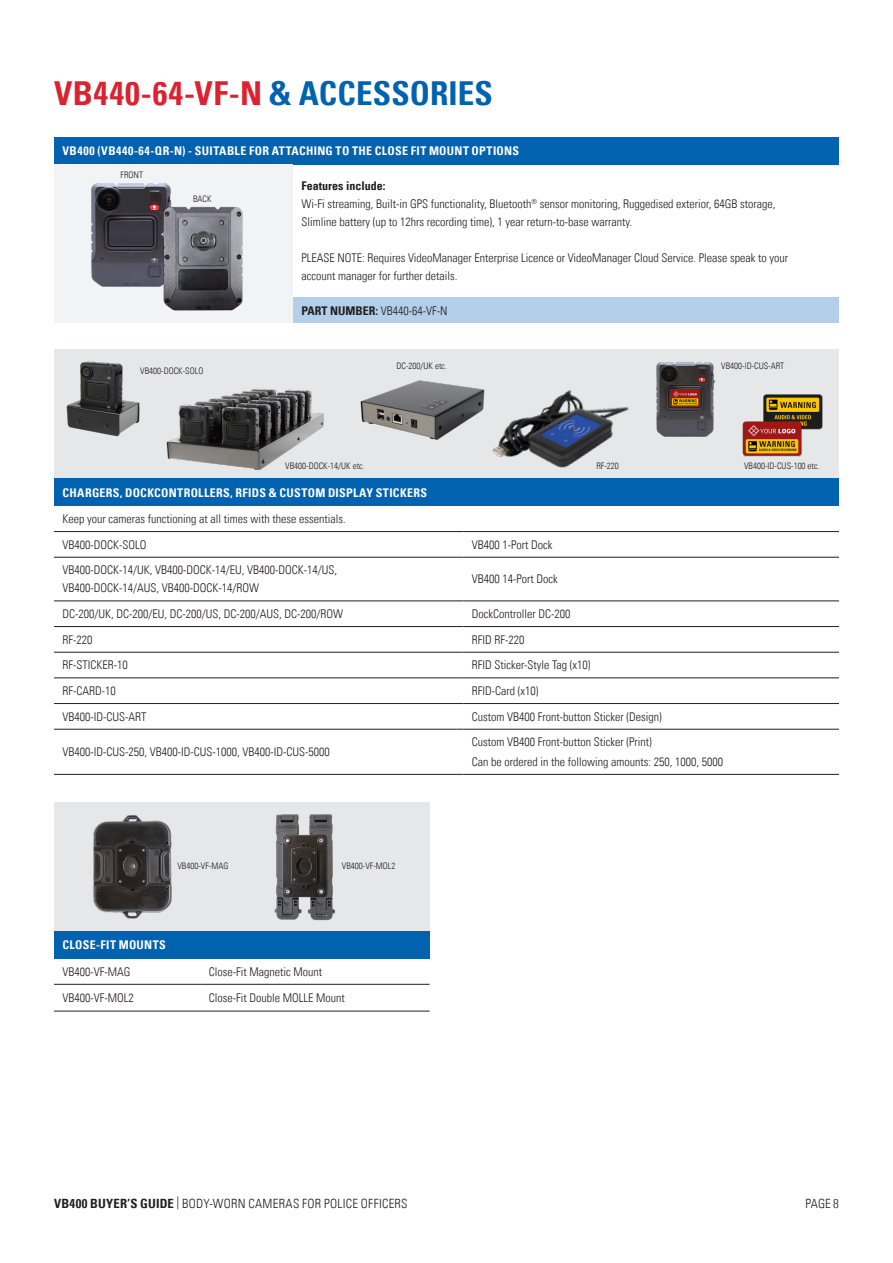
<style>
.page{position:relative;width:893px;height:1263px;background:#fff}
.page>*{position:absolute;margin:0;border:0;box-sizing:border-box;transform-origin:0 0}
.Body_Bold{font:700 condensed 33px "Univers LT";letter-spacing:.01em;color:#db2230}
.t1{font:300 condensed 12.75px "Univers LT";letter-spacing:.02em;color:#231f20}
.Body_Bold-2{font:300 condensed 12px/18px "Univers LT";color:#231f20}
.Body{font:300 condensed 12px "Univers LT";color:#231f20}
.Body_Text{font:700 condensed 12px "Univers LT";letter-spacing:.03em;color:#fff}
.Body_Bold-3{font:700 condensed 12px "Univers LT";color:#231f20}
.Body_Bold-4{font:300 condensed 9px "Univers LT";color:#231f20}
.s1{color:#0162b0}
.s2{font-weight:700}
</style>
<div class="page">
<div style="left:54px;top:137px;width:785px;height:27px;background:#0162b0"></div>
<div style="left:54px;top:164px;width:239px;height:159px;background:#f2f3f4"></div>
<div style="left:293px;top:297px;width:546px;height:26px;background:#b3cfe9"></div>
<div style="left:54px;top:349px;width:785px;height:130px;background:#e6e7e9"></div>
<div style="left:54px;top:479px;width:785px;height:27px;background:#0162b0"></div>
<hr style="left:54px;top:531px;width:409px;height:1px;background:#231f20">
<hr style="left:463px;top:531px;width:376px;height:1px;background:#231f20">
<hr style="left:54px;top:557px;width:409px;height:1px;background:#231f20">
<hr style="left:463px;top:557px;width:376px;height:1px;background:#231f20">
<hr style="left:54px;top:601px;width:409px;height:1px;background:#231f20">
<hr style="left:463px;top:601px;width:376px;height:1px;background:#231f20">
<hr style="left:54px;top:626px;width:409px;height:1px;background:#231f20">
<hr style="left:463px;top:626px;width:376px;height:1px;background:#231f20">
<hr style="left:54px;top:652px;width:409px;height:1px;background:#231f20">
<hr style="left:463px;top:652px;width:376px;height:1px;background:#231f20">
<hr style="left:54px;top:678px;width:409px;height:1px;background:#231f20">
<hr style="left:463px;top:678px;width:376px;height:1px;background:#231f20">
<hr style="left:54px;top:703px;width:409px;height:1px;background:#231f20">
<hr style="left:463px;top:703px;width:376px;height:1px;background:#231f20">
<hr style="left:54px;top:729px;width:409px;height:1px;background:#231f20">
<hr style="left:463px;top:729px;width:376px;height:1px;background:#231f20">
<hr style="left:54px;top:774px;width:409px;height:1px;background:#231f20">
<hr style="left:463px;top:774px;width:376px;height:1px;background:#231f20">
<div style="left:54px;top:802px;width:376px;height:130px;background:#e6e7e9"></div>
<div style="left:54px;top:932px;width:376px;height:27px;background:#0162b0"></div>
<hr style="left:54px;top:984px;width:146px;height:1px;background:#231f20">
<hr style="left:200px;top:984px;width:230px;height:1px;background:#231f20">
<hr style="left:54px;top:1011px;width:146px;height:1px;background:#231f20">
<hr style="left:200px;top:1011px;width:230px;height:1px;background:#231f20">
<img style="left:66px;top:815px;width:134px;height:117px">
<img style="left:256px;top:814px;width:95px;height:118px">
<img style="left:66px;top:361px;width:74px;height:76px">
<img style="left:742px;top:394px;width:81px;height:63px">
<img style="left:669px;top:362px;width:47px;height:75px">
<img style="left:360px;top:380px;width:93px;height:60px">
<img style="left:166px;top:388px;width:158px;height:82px">
<img style="left:453px;top:362px;width:216px;height:117px">
<img style="left:91px;top:183px;width:80px;height:104px">
<img style="left:128px;top:191px;width:115px;height:120px">
<p class="Body_Bold" style="left:54px;top:73px;width:440px">VB440-64-VF-N <span class="s1">&amp; ACCESSORIES</span></p>
<p class="Body_Text" style="left:63px;top:143px;width:458px">VB400 (VB440-64-QR-N) - SUITABLE FOR ATTACHING TO THE CLOSE FIT MOUNT OPTIONS</p>
<p class="Body_Bold-3" style="left:301px;top:179px;width:85px">Features include:</p>
<p class="Body_Bold-2" style="left:301px;top:195px;width:475px">Wi-Fi streaming, Built-in GPS functionality, Bluetooth<sup>®</sup> sensor monitoring, Ruggedised exterior, 64GB storage,</p>
<p class="Body_Bold-2" style="left:301px;top:213px;width:332px">Slimline battery (up to 12hrs recording time), 1 year return-to-base warranty.</p>
<p class="Body_Bold-2" style="left:301px;top:249px;width:488px">PLEASE NOTE: Requires VideoManager Enterprise Licence or VideoManager Cloud Service. Please speak to your account manager for further details.</p>
<p class="Body_Bold-2" style="left:301px;top:301px;width:148px"><span class="s2">PART NUMBER:</span> VB440-64-VF-N</p>
<p class="Body_Bold-4" style="left:120px;top:169px;width:24px">FRONT</p>
<p class="Body_Bold-4" style="left:193px;top:193px;width:20px">BACK</p>
<p class="Body_Bold-4" style="left:140px;top:365px;width:65px">VB400-DOCK-SOLO</p>
<p class="Body_Bold-4" style="left:397px;top:361px;width:52px">DC-200/UK etc.</p>
<p class="Body_Bold-4" style="left:285px;top:461px;width:81px">VB400-DOCK-14/UK etc.</p>
<p class="Body_Bold-4" style="left:596px;top:461px;width:24px">RF-220</p>
<p class="Body_Bold-4" style="left:721px;top:361px;width:64px">VB400-ID-CUS-ART</p>
<p class="Body_Bold-4" style="left:744px;top:461px;width:77px">VB400-ID-CUS-100 etc.</p>
<p class="Body_Text" style="left:63px;top:485px;width:366px">CHARGERS, DOCKCONTROLLERS, RFIDS &amp; CUSTOM DISPLAY STICKERS</p>
<p class="Body_Bold-2" style="left:63px;top:510px;width:285px">Keep your cameras functioning at all times with these essentials.</p>
<p class="Body_Bold-2" style="left:63px;top:535px;width:86px">VB400-DOCK-SOLO</p>
<p class="Body" style="left:472px;top:537px;width:82px">VB400 1-Port Dock</p>
<p class="Body_Bold-2" style="left:63px;top:561px;width:276px">VB400-DOCK-14/UK, VB400-DOCK-14/EU, VB400-DOCK-14/US,<br>VB400-DOCK-14/AUS, VB400-DOCK-14/ROW</p>
<p class="Body" style="left:472px;top:572px;width:87px">VB400 14-Port Dock</p>
<p class="Body_Bold-2" style="left:63px;top:605px;width:282px">DC-200/UK, DC-200/EU, DC-200/US, DC-200/AUS, DC-200/ROW</p>
<p class="Body" style="left:472px;top:607px;width:100px">DockController DC-200</p>
<p class="Body_Bold-2" style="left:63px;top:630px;width:31px">RF-220</p>
<p class="Body" style="left:472px;top:632px;width:54px">RFID RF-220</p>
<p class="Body_Bold-2" style="left:63px;top:656px;width:67px">RF-STICKER-10</p>
<p class="Body" style="left:472px;top:658px;width:120px">RFID Sticker-Style Tag (x10)</p>
<p class="Body_Bold-2" style="left:63px;top:682px;width:55px">RF-CARD-10</p>
<p class="Body" style="left:472px;top:684px;width:68px">RFID-Card (x10)</p>
<p class="Body_Bold-2" style="left:63px;top:707px;width:85px">VB400-ID-CUS-ART</p>
<p class="Body" style="left:472px;top:709px;width:191px">Custom VB400 Front-button Sticker (Design)</p>
<p class="Body_Bold-2" style="left:63px;top:743px;width:269px">VB400-ID-CUS-250, VB400-ID-CUS-1000, VB400-ID-CUS-5000</p>
<p class="Body" style="left:472px;top:735px;width:181px">Custom VB400 Front-button Sticker (Print)</p>
<p class="Body" style="left:472px;top:754px;width:253px">Can be ordered in the following amounts: 250, 1000, 5000</p>
<p class="Body_Bold-4" style="left:177px;top:860px;width:53px">VB400-VF-MAG</p>
<p class="Body_Bold-4" style="left:342px;top:860px;width:55px">VB400-VF-MOL2</p>
<p class="Body_Text" style="left:63px;top:938px;width:105px">CLOSE-FIT MOUNTS</p>
<p class="Body_Bold-2" style="left:63px;top:962px;width:70px">VB400-VF-MAG</p>
<p class="Body" style="left:209px;top:964px;width:115px">Close-Fit Magnetic Mount</p>
<p class="Body_Bold-2" style="left:63px;top:989px;width:73px">VB400-VF-MOL2</p>
<p class="Body" style="left:209px;top:990px;width:137px">Close-Fit Double MOLLE Mount</p>
<p class="t1" style="left:54px;top:1196px;width:355px"><span class="s2">VB400 BUYER’S GUIDE</span> | BODY-WORN CAMERAS FOR POLICE OFFICERS</p>
<p class="t1" style="left:805px;top:1196px;width:35px">PAGE 8</p>
</div>
